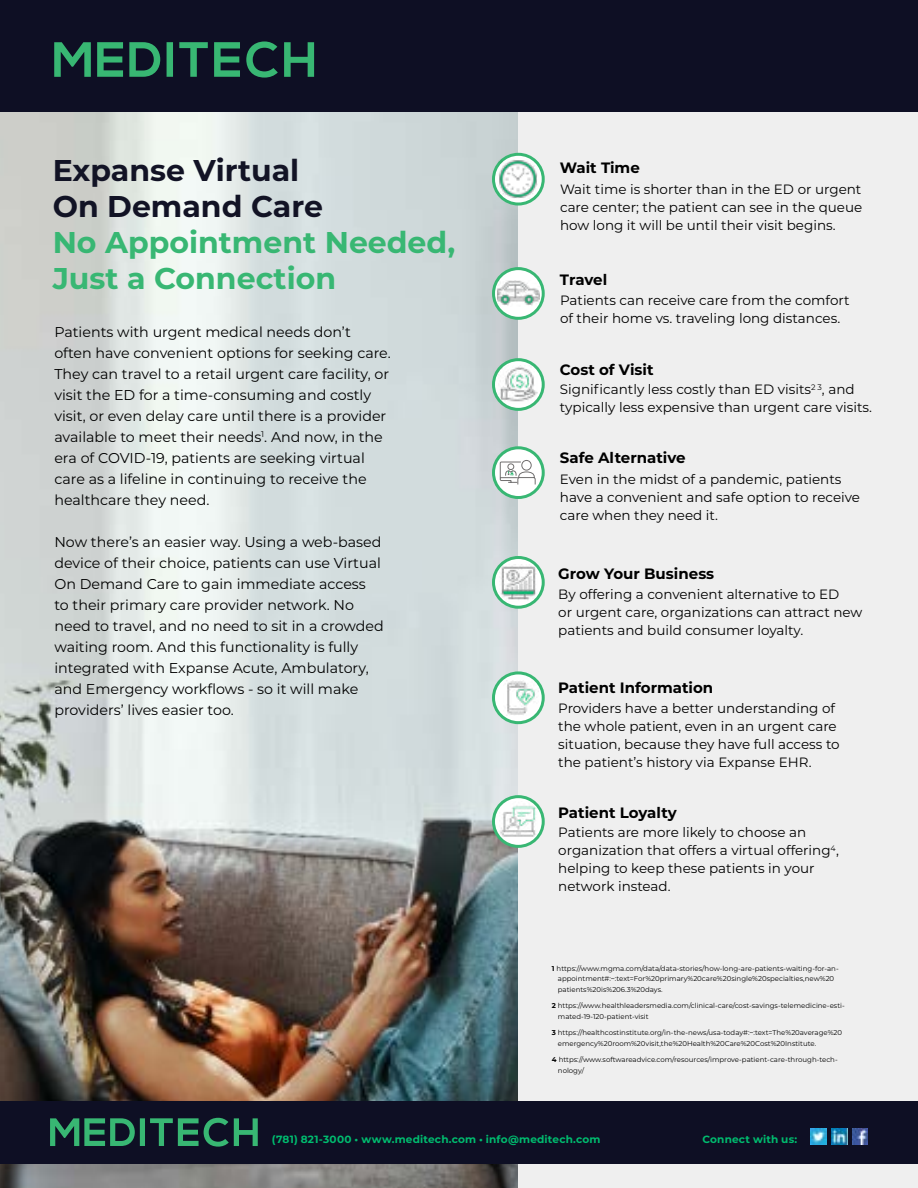
<style>
.page{position:relative;width:918px;height:1188px;background:#fff}
.page>*{position:absolute;margin:0;border:0;box-sizing:border-box;transform-origin:0 0}
.t1{font:700 30px/36px "Montserrat";color:#38b773}
.t2{font:700 30px/36px "Montserrat";color:#121325}
.t3{font:700 15px "Montserrat";color:#000}
.t4{font:14.25px/21px "Montserrat";color:#000}
.t5{font:13.5px/18px "Montserrat";color:#000}
.t6{font:700 10.5px "Montserrat";letter-spacing:.015em;color:#00bc6f}
.t7{font:7.05px/10.5px "Montserrat";color:#000}
.s1{font-weight:700}
</style>
<div class="page">
<img style="left:0;top:112px;width:518px;height:1076px">
<div style="left:518px;top:0;width:400px;height:1188px;background:#efefef"></div>
<div style="left:0;top:0;width:918px;height:112px;background:#0e0f24"></div>
<svg style="left:494px;top:154px;width:49px;height:50px"></svg>
<div style="left:492px;top:153px;width:53px;height:53px;border:3px solid #38b773;border-radius:50%"></div>
<svg style="left:494px;top:269px;width:49px;height:49px"></svg>
<div style="left:492px;top:267px;width:53px;height:53px;border:3px solid #38b773;border-radius:50%"></div>
<svg style="left:494px;top:360px;width:49px;height:49px"></svg>
<div style="left:492px;top:358px;width:53px;height:53px;border:3px solid #38b773;border-radius:50%"></div>
<svg style="left:494px;top:448px;width:49px;height:50px"></svg>
<div style="left:492px;top:446px;width:53px;height:53px;border:3px solid #38b773;border-radius:50%"></div>
<svg style="left:494px;top:557px;width:49px;height:50px"></svg>
<div style="left:492px;top:556px;width:53px;height:53px;border:3px solid #38b773;border-radius:50%"></div>
<svg style="left:494px;top:673px;width:49px;height:50px"></svg>
<div style="left:492px;top:671px;width:53px;height:53px;border:3px solid #38b773;border-radius:50%"></div>
<svg style="left:494px;top:797px;width:49px;height:49px"></svg>
<div style="left:492px;top:795px;width:53px;height:53px;border:3px solid #38b773;border-radius:50%"></div>
<div style="left:0;top:1101px;width:918px;height:63px;background:#0e0f24"></div>
<img style="left:497px;top:280px;width:43px;height:27px">
<img style="left:500px;top:802px;width:37px;height:35px">
<img style="left:503px;top:680px;width:35px;height:35px">
<img style="left:500px;top:564px;width:37px;height:38px">
<img style="left:499px;top:160px;width:39px;height:39px">
<img style="left:499px;top:365px;width:39px;height:39px">
<svg style="left:54px;top:42px;width:37px;height:35px"></svg>
<svg style="left:97px;top:42px;width:26px;height:35px"></svg>
<svg style="left:129px;top:42px;width:31px;height:35px"></svg>
<svg style="left:167px;top:42px;width:6px;height:35px"></svg>
<svg style="left:179px;top:42px;width:29px;height:35px"></svg>
<svg style="left:214px;top:42px;width:26px;height:35px"></svg>
<svg style="left:246px;top:41px;width:32px;height:37px"></svg>
<svg style="left:284px;top:42px;width:30px;height:35px"></svg>
<svg style="left:50px;top:1118px;width:208px;height:29px"></svg>
<img style="left:852px;top:1129px;width:16px;height:15px">
<img style="left:811px;top:1129px;width:15px;height:15px">
<img style="left:831px;top:1129px;width:16px;height:15px">
<svg style="left:499px;top:460px;width:37px;height:25px"></svg>
<h1 class="t2" style="left:53px;top:151px;width:272px">Expanse Virtual<br>On Demand Care</h1>
<h1 class="t1" style="left:53px;top:223px;width:404px">No Appointment Needed,<br>Just a Connection</h1>
<p class="t4" style="left:54px;top:321px;width:338px">Patients with urgent medical needs don’t often have convenient options for seeking care.<br>They can travel to a retail urgent care facility, or visit the ED for a time-consuming and costly visit, or even delay care until there is a provider available to meet their needs<sup>1</sup>. And now, in the era of COVID-19, patients are seeking virtual care as a lifeline in continuing to receive the healthcare they need.</p>
<p class="t4" style="left:54px;top:531px;width:331px">Now there’s an easier way. Using a web-based device of their choice, patients can use Virtual On Demand Care to gain immediate access to their primary care provider network. No need to travel, and no need to sit in a crowded waiting room. And this functionality is fully integrated with Expanse Acute, Ambulatory, and Emergency workflows - so it will make providers’ lives easier too.</p>
<p class="t3" style="left:560px;top:157px;width:82px">Wait Time</p>
<p class="t5" style="left:560px;top:180px;width:304px;text-align:justify">Wait time is shorter than in the ED or urgent care center; the patient can see in the queue how long it will be until their visit begins.</p>
<p class="t3" style="left:560px;top:269px;width:49px">Travel</p>
<p class="t5" style="left:560px;top:291px;width:291px">Patients can receive care from the comfort of their home vs. traveling long distances.</p>
<p class="t3" style="left:560px;top:359px;width:95px">Cost of Visit</p>
<p class="t5" style="left:560px;top:380px;width:314px">Significantly less costly than ED visits<sup>2</sup> <sup>3</sup>, and typically less expensive than urgent care visits.</p>
<p class="t3" style="left:560px;top:447px;width:127px">Safe Alternative</p>
<p class="t5" style="left:560px;top:470px;width:302px">Even in the midst of a pandemic, patients have a convenient and safe option to receive care when they need it.</p>
<p class="t3" style="left:558px;top:563px;width:157px">Grow Your Business</p>
<p class="t5" style="left:558px;top:585px;width:306px">By offering a convenient alternative to ED<br>or urgent care, organizations can attract new patients and build consumer loyalty.</p>
<p class="t3" style="left:558px;top:677px;width:157px">Patient Information</p>
<p class="t5" style="left:558px;top:698px;width:283px">Providers have a better understanding of the whole patient, even in an urgent care situation, because they have full access to the patient’s history via Expanse EHR.</p>
<p class="t3" style="left:558px;top:802px;width:120px">Patient Loyalty</p>
<p class="t5" style="left:558px;top:823px;width:282px">Patients are more likely to choose an organization that offers a virtual offering<sup>4</sup>, helping to keep these patients in your network instead.</p>
<p class="t7" style="left:558px;top:963px;width:282px;text-indent:-6px"><span class="s1">1</span> https://www.mgma.com/data/data-stories/how-long-are-patients-waiting-for-an&shy;appointment#:~:text=For%20primary%20care%20single%20specialties,new%20 patients%20is%206.3%20days.</p>
<p class="t7" style="left:558px;top:1000px;width:288px;text-indent:-6px"><span class="s1">2</span> https://www.healthleadersmedia.com/clinical-care/cost-savings-telemedicine-esti&shy;mated-19-120-patient-visit</p>
<p class="t7" style="left:558px;top:1027px;width:286px;text-indent:-6px"><span class="s1">3</span> https://healthcostinstitute.org/in-the-news/usa-today#:~:text=The%20average%20 emergency%20room%20visit,the%20Health%20Care%20Cost%20Institute.</p>
<p class="t7" style="left:558px;top:1054px;width:281px;text-indent:-6px"><span class="s1">4</span> https://www.softwareadvice.com/resources/improve-patient-care-through-tech&shy;nology/</p>
<p class="t6" style="left:272px;top:1132px;width:330px">(781) 821-3000 • www.meditech.com • info@meditech.com</p>
<p class="t6" style="left:702px;top:1132px;width:96px">Connect with us:</p>
</div>
